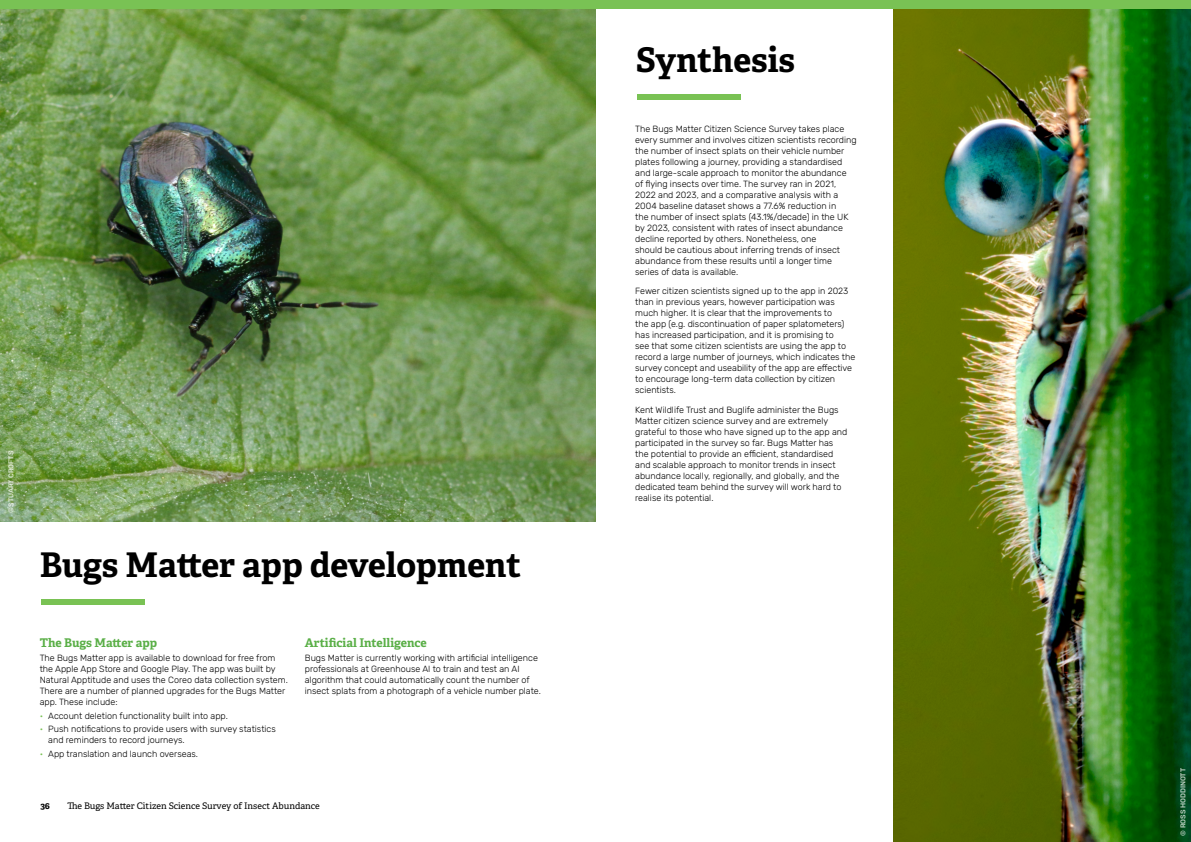
<style>
.page{position:relative;width:1191px;height:842px;background:#fff}
.page>*{position:absolute;margin:0;border:0;box-sizing:border-box;transform-origin:0 0}
.FeatureStrap{font:700 34px "Adelle";color:#000}
.Paragraph{font:700 12px "Adelle";color:#5aaf47}
.Paragraph-2{font:300 9px/11px "Rubik";color:#000}
.t1{font:9px "Adelle";color:#000}
.t2{font:700 9px "Adelle";color:#000}
.t3{font:500 7px "Rubik";color:#fff}
.s1{color:#79c254}
</style>
<div class="page">
<img style="left:0;top:9px;width:595px;height:513px">
<div style="left:41px;top:599px;width:103px;height:6px;background:#79c254"></div>
<img style="left:893px;top:9px;width:298px;height:833px">
<div style="left:637px;top:94px;width:103px;height:6px;background:#79c254"></div>
<div style="left:0;top:0;width:1191px;height:9px;background:#79c254"></div>
<p class="t3" style="left:7px;top:513px;width:63px;rotate:-90deg">©STUART CROFTS</p>
<p class="FeatureStrap" style="left:40px;top:540px;width:483px">Bugs Matter app development</p>
<p class="Paragraph" style="left:40px;top:634px;width:119px">The Bugs Matter app</p>
<p class="Paragraph-2" style="left:40px;top:652px;width:250px">The Bugs Matter app is available to download for free from the Apple App Store and Google Play. The app was built by Natural Apptitude and uses the Coreo data collection system.<br>There are a number of planned upgrades for the Bugs Matter app. These include:</p>
<p class="Paragraph-2" style="left:40px;top:710px;width:190px"><span class="s1">•</span> Account deletion functionality built into app.</p>
<p class="Paragraph-2" style="left:48px;top:724px;width:229px;text-indent:-9px"><span class="s1">•</span> Push notifications to provide users with survey statistics and reminders to record journeys.</p>
<p class="Paragraph-2" style="left:40px;top:749px;width:160px"><span class="s1">•</span> App translation and launch overseas.</p>
<p class="Paragraph" style="left:305px;top:634px;width:123px">Artificial Intelligence</p>
<p class="Paragraph-2" style="left:305px;top:652px;width:238px">Bugs Matter is currently working with artificial intelligence professionals at Greenhouse AI to train and test an AI algorithm that could automatically count the number of insect splats from a photograph of a vehicle number plate.</p>
<p class="t2" style="left:40px;top:800px;width:11px">36</p>
<p class="t1" style="left:67px;top:801px;width:254px">The Bugs Matter Citizen Science Survey of Insect Abundance</p>
<p class="FeatureStrap" style="left:636px;top:35px;width:161px">Synthesis</p>
<p class="Paragraph-2" style="left:635px;top:124px;width:223px">The Bugs Matter Citizen Science Survey takes place every summer and involves citizen scientists recording the number of insect splats on their vehicle number plates following a journey, providing a standardised and large-scale approach to monitor the abundance of flying insects over time. The survey ran in 2021, 2022 and 2023, and a comparative analysis with a 2004 baseline dataset shows a 77.6% reduction in<br>the number of insect splats (43.1%/decade) in the UK by 2023, consistent with rates of insect abundance decline reported by others. Nonetheless, one<br>should be cautious about inferring trends of insect abundance from these results until a longer time series of data is available.</p>
<p class="Paragraph-2" style="left:635px;top:286px;width:222px">Fewer citizen scientists signed up to the app in 2023 than in previous years, however participation was much higher. It is clear that the improvements to<br>the app (e.g. discontinuation of paper splatometers) has increased participation, and it is promising to<br>see that some citizen scientists are using the app to record a large number of journeys, which indicates the survey concept and useability of the app are effective to encourage long-term data collection by citizen scientists.</p>
<p class="Paragraph-2" style="left:635px;top:405px;width:214px">Kent Wildlife Trust and Buglife administer the Bugs Matter citizen science survey and are extremely grateful to those who have signed up to the app and participated in the survey so far. Bugs Matter has the potential to provide an efficient, standardised and scalable approach to monitor trends in insect abundance locally, regionally, and globally, and the dedicated team behind the survey will work hard to realise its potential.</p>
<p class="t3" style="left:1179px;top:836px;width:69px;rotate:-90deg">© ROSS HODDINOTT</p>
</div>
